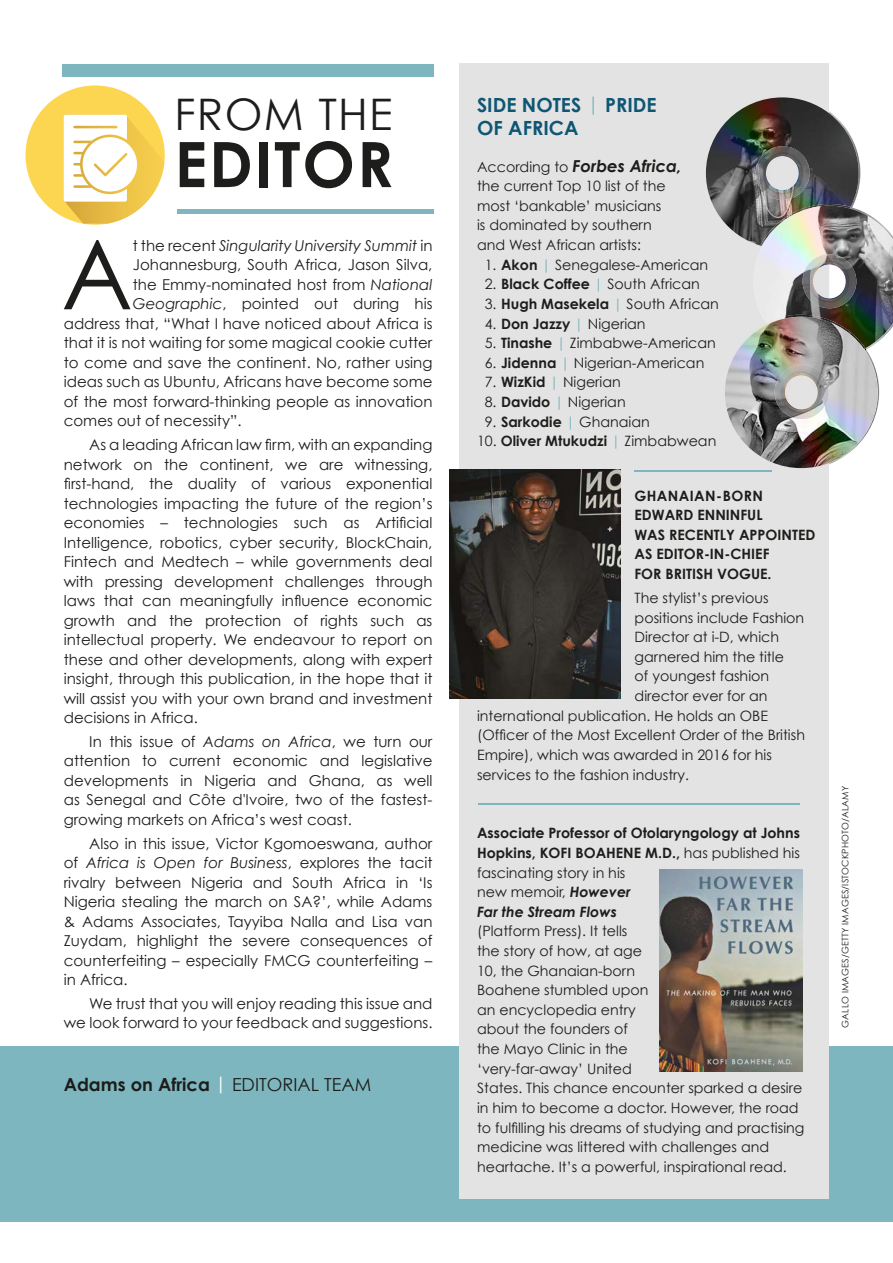
<style>
.page{position:relative;width:893px;height:1263px;background:#fff}
.page>*{position:absolute;margin:0;border:0;box-sizing:border-box;transform-origin:0 0}
.t1{font:96.45px "Century Gothic";color:#1d1d1b}
.t2{font:700 62.7px "Century Gothic";letter-spacing:.03em;color:#1d1d1b}
.t3{font:43.5px "Century Gothic";letter-spacing:.03em;color:#1d1d1b}
.t4{font:700 19.5px/22.6px "Century Gothic";color:#0e5674}
.t5{font:700 18px "Century Gothic";color:#1d1d1b}
.t6{font:italic 700 16.5px "Century Gothic";color:#1d1d1b}
.t7{font:15px/19.5px "Century Gothic";color:#1d1d1b;text-align:justify}
.t8{font:italic 15px "Century Gothic";color:#1d1d1b}
.t9{font:14.25px/19.6px "Century Gothic";color:#1d1d1b}
.t10{font:700 14.25px/19.6px "Century Gothic";color:#1d1d1b}
.t11{font:9px "Century Gothic";letter-spacing:.02em;color:#1d1d1b}
.s1{font-style:normal}
.s2{font-style:italic}
.s3{font-weight:400;color:#fff}
.s4{font-weight:400}
.s5{font-weight:400;color:#7db6be}
.s6{font-weight:400;font-style:normal;font-size:14.25px}
.s7{font-weight:700}
.s8{color:#7db6be}
</style>
<div class="page">
<div style="left:0;top:1046px;width:893px;height:175px;background:#7db6be"></div>
<div style="left:459px;top:64px;width:370px;height:1135px;background:#e3e3e3"></div>
<div style="left:177px;top:209px;width:257px;height:5px;background:#7db6be"></div>
<div style="left:63px;top:64px;width:371px;height:13px;background:#7db6be"></div>
<img style="left:859px;top:159px;width:1px;height:28px">
<img style="left:706px;top:97px;width:153px;height:146px">
<img style="left:756px;top:146px;width:53px;height:54px">
<img style="left:450px;top:470px;width:170px;height:228px">
<hr style="left:635px;top:470px;width:137px;height:2px;background:#7db6be">
<hr style="left:478px;top:804px;width:322px;height:1px;background:#7db6be">
<img style="left:760px;top:204px;width:91px;height:2px">
<img style="left:753px;top:206px;width:140px;height:136px">
<img style="left:802px;top:254px;width:54px;height:54px">
<img style="left:878px;top:380px;width:1px;height:24px">
<img style="left:767px;top:315px;width:34px;height:2px">
<img style="left:725px;top:317px;width:153px;height:151px">
<img style="left:775px;top:365px;width:53px;height:54px">
<div style="left:26px;top:85px;width:139px;height:140px;background:#fdd651;border-radius:50%"></div>
<svg style="left:64px;top:115px;width:100px;height:109px"></svg>
<img style="left:659px;top:870px;width:143px;height:202px">
<h3 class="t3" style="left:175px;top:88px;width:220px">FROM THE</h3>
<h2 class="t2" style="left:175px;top:125px;width:220px">EDITOR</h2>
<h1 class="t1" style="left:61px;top:216px;width:73px">A</h1>
<p class="t8" style="left:133px;top:236px;width:301px"><span class="s1">t the recent</span> Singularity University Summit <span class="s1">in</span></p>
<p class="t7" style="left:133px;top:255px;width:301px">Johannesburg, South Africa, Jason Silva,</p>
<p class="t7" style="left:133px;top:274px;width:301px">the Emmy-nominated host from <span class="s2">National</span></p>
<p class="t7" style="left:133px;top:294px;width:301px"><span class="s2">Geographic</span>, pointed out during his</p>
<p class="t7" style="left:64px;top:313px;width:370px">address that, “What I have noticed about Africa is</p>
<p class="t7" style="left:64px;top:333px;width:370px">that it is not waiting for some magical cookie cutter</p>
<p class="t7" style="left:64px;top:352px;width:370px">to come and save the continent. No, rather using</p>
<p class="t7" style="left:64px;top:372px;width:370px">ideas such as Ubuntu, Africans have become some</p>
<p class="t7" style="left:64px;top:391px;width:370px">of the most forward-thinking people as innovation</p>
<p class="t7" style="left:64px;top:411px;width:179px">comes out of necessity”.</p>
<p class="t7" style="left:64px;top:435px;width:370px;text-indent:26px">As a leading African law firm, with an expanding network on the continent, we are witnessing, first-hand, the duality of various exponential technologies impacting the future of the region’s economies – technologies such as Artificial Intelligence, robotics, cyber security, BlockChain, Fintech and Medtech – while governments deal with pressing development challenges through laws that can meaningfully influence economic growth and the protection of rights such as intellectual property. We endeavour to report on these and other developments, along with expert insight, through this publication, in the hope that it will assist you with your own brand and investment decisions in Africa.</p>
<p class="t7" style="left:64px;top:731px;width:370px;text-indent:26px">In this issue of <span class="s2">Adams on Africa</span>, we turn our attention to current economic and legislative developments in Nigeria and Ghana, as well as Senegal and Côte d'Ivoire, two of the fastest&shy;growing markets on Africa’s west coast.</p>
<p class="t7" style="left:64px;top:833px;width:370px;text-indent:26px">Also in this issue, Victor Kgomoeswana, author of <span class="s2">Africa is Open for Business</span>, explores the tacit rivalry between Nigeria and South Africa in ‘Is Nigeria stealing the march on SA?’, while Adams &amp; Adams Associates, Tayyiba Nalla and Lisa van Zuydam, highlight the severe consequences of counterfeiting – especially FMCG counterfeiting – in Africa.</p>
<p class="t7" style="left:64px;top:993px;width:370px;text-align:right">We trust that you will enjoy reading this issue and we look forward to your feedback and suggestions.</p>
<p class="t5" style="left:64px;top:1073px;width:309px">Adams on Africa <span class="s3">|</span> <span class="s4">EDITORIAL TEAM</span></p>
<h3 class="t4" style="left:477px;top:94px;width:181px">SIDE NOTES <span class="s5">|</span> PRIDE<br>OF AFRICA</h3>
<p class="t6" style="left:477px;top:155px;width:206px"><span class="s6">According to</span> Forbes Africa,</p>
<p class="t9" style="left:477px;top:176px;width:190px">the current Top 10 list of the most ‘bankable’ musicians is dominated by southern and West African artists:</p>
<p class="t9" style="left:485px;top:254px;width:225px">1. <span class="s7">Akon</span> <span class="s8">|</span> Senegalese-American</p>
<p class="t9" style="left:485px;top:274px;width:217px">2. <span class="s7">Black Coffee</span> <span class="s8">|</span> South African</p>
<p class="t9" style="left:485px;top:294px;width:236px">3. <span class="s7">Hugh Masekela</span> <span class="s8">|</span> South African</p>
<p class="t9" style="left:485px;top:313px;width:162px">4. <span class="s7">Don Jazzy</span> <span class="s8">|</span> Nigerian</p>
<p class="t9" style="left:485px;top:333px;width:233px">5. <span class="s7">Tinashe</span> <span class="s8">|</span> Zimbabwe-American</p>
<p class="t9" style="left:485px;top:353px;width:221px">6. <span class="s7">Jidenna</span> <span class="s8">|</span> Nigerian-American</p>
<p class="t9" style="left:485px;top:372px;width:138px">7. <span class="s7">WizKid</span> <span class="s8">|</span> Nigerian</p>
<p class="t9" style="left:485px;top:392px;width:142px">8. <span class="s7">Davido</span> <span class="s8">|</span> Nigerian</p>
<p class="t9" style="left:485px;top:411px;width:167px">9. <span class="s7">Sarkodie</span> <span class="s8">|</span> Ghanaian</p>
<p class="t10" style="left:477px;top:431px;width:241px"><span class="s4">10.</span> Oliver Mtukudzi <span class="s5">|</span> <span class="s4">Zimbabwean</span></p>
<p class="t10" style="left:634px;top:485px;width:182px">GHANAIAN-BORN<br>EDWARD ENNINFUL<br>WAS RECENTLY APPOINTED<br>AS EDITOR-IN-CHIEF<br>FOR BRITISH VOGUE.</p>
<p class="t9" style="left:635px;top:588px;width:135px">The stylist’s previous</p>
<p class="t9" style="left:635px;top:607px;width:171px">positions include Fashion</p>
<p class="t9" style="left:635px;top:627px;width:146px">Director at i-D, which</p>
<p class="t9" style="left:635px;top:647px;width:151px">garnered him the title</p>
<p class="t9" style="left:635px;top:666px;width:136px">of youngest fashion</p>
<p class="t9" style="left:635px;top:686px;width:134px">director ever for an</p>
<p class="t9" style="left:477px;top:705px;width:292px">international publication. He holds an OBE</p>
<p class="t9" style="left:477px;top:725px;width:329px">(Officer of the Most Excellent Order of the British</p>
<p class="t9" style="left:477px;top:745px;width:296px">Empire), which was awarded in 2016 for his</p>
<p class="t9" style="left:477px;top:764px;width:214px">services to the fashion industry.</p>
<p class="t10" style="left:477px;top:823px;width:324px">Associate Professor of Otolaryngology at Johns<br>Hopkins, KOFI BOAHENE M.D., <span class="s4">has published his fascinating story in his<br>new memoir,</span> <span class="s2">However<br>Far the Stream Flows</span></p>
<p class="t9" style="left:477px;top:921px;width:329px">(Platform Press). It tells<br>the story of how, at age<br>10, the Ghanaian-born<br>Boahene stumbled upon<br>an encyclopedia entry<br>about the founders of<br>the Mayo Clinic in the<br>‘very-far-away’ United<br>States. This chance encounter sparked a desire in him to become a doctor. However, the road to fulfilling his dreams of studying and practising medicine was littered with challenges and heartache. It’s a powerful, inspirational read.</p>
<p class="t11" style="left:840px;top:1028px;width:243px;rotate:-90deg">GALLO IMAGES/GETTY IMAGES/ISTOCKPHOTO/ALAMY</p>
</div>
